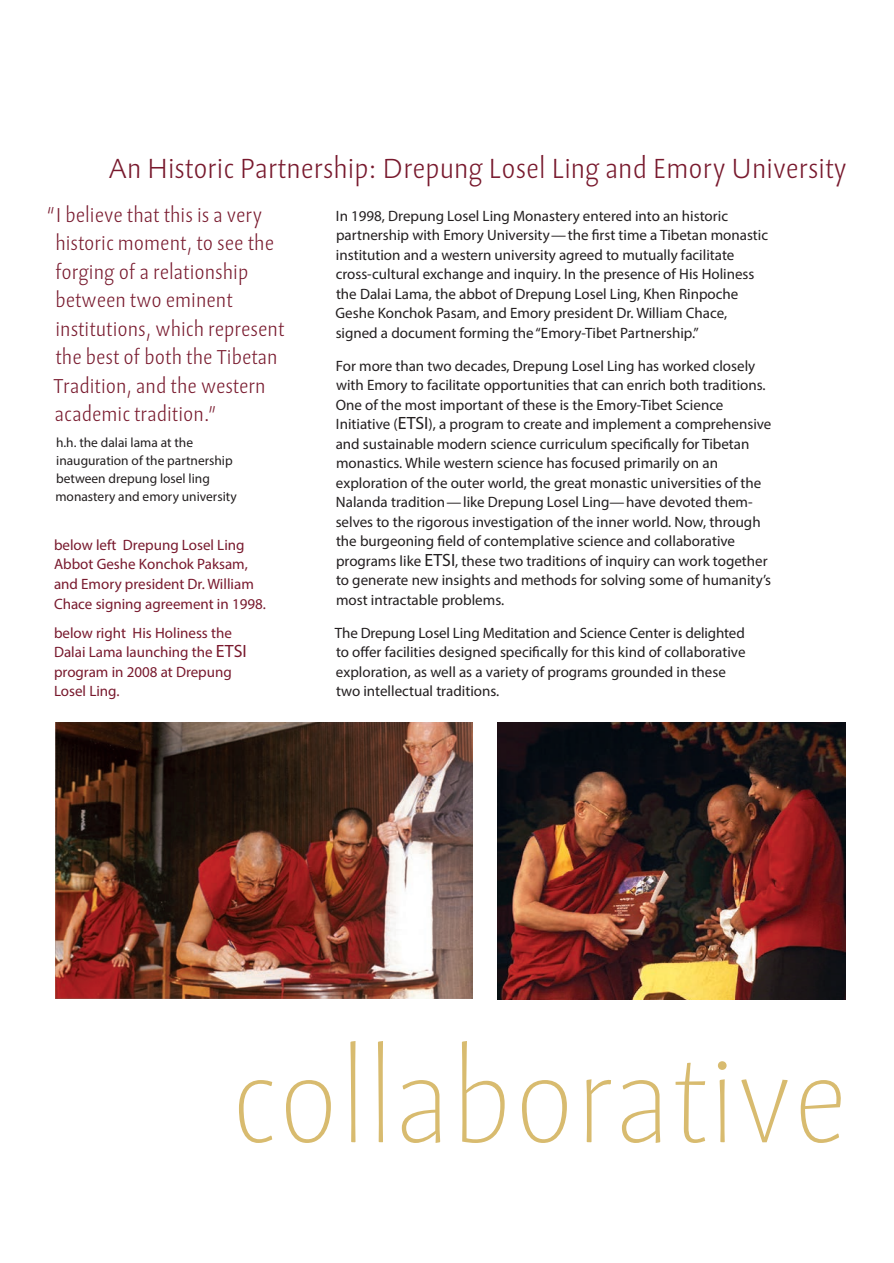
<style>
.page{position:relative;width:894px;height:1263px;background:#fff}
.page>*{position:absolute;margin:0;border:0;box-sizing:border-box;transform-origin:0 0}
.t1{font:200 144.6px "Grotext KLTF";color:#d8bb6f}
.t2{font:300 33px "Grotext KLTF";color:#78192d}
.t3{font:300 24px/28.5px "Grotext KLTF";color:#78192d}
.t4{font:15px/19.5px "Myriad Pro";color:#231f20}
.t5{font:15px/19.5px "Myriad Pro";color:#78192d}
.t6{font:13.35px/18px "Myriad Pro";color:#231f20}
.s1{font-family:"Myriad Pro Regular SC990";font-size:17.85px}
</style>
<div class="page">
<img style="left:55px;top:722px;width:417px;height:277px">
<img style="left:497px;top:722px;width:347px;height:277px">
<h2 class="t2" style="left:108px;top:149px;width:739px">An Historic Partnership: Drepung Losel Ling and Emory University</h2>
<h3 class="t3" style="left:46px;top:200px;width:239px">“I believe that this is a very historic moment, to see the forging of a relationship between two eminent institutions, which represent the best of both the Tibetan<br>Tradition, and the western academic tradition.”</h3>
<p class="t6" style="left:55px;top:433px;width:183px">h.h. the dalai lama at the inauguration of the partnership between drepung losel ling monastery and emory university</p>
<p class="t5" style="left:54px;top:535px;width:213px">below left Drepung Losel Ling<br>Abbot Geshe Konchok Paksam, and Emory president Dr. William<br>Chace signing agreement in 1998.</p>
<p class="t5" style="left:54px;top:623px;width:194px">below right His Holiness the<br>Dalai Lama launching the <span class="s1">ETSI </span>program in 2008 at Drepung<br>Losel Ling.</p>
<p class="t4" style="left:335px;top:205px;width:434px">In 1998, Drepung Losel Ling Monastery entered into an historic partnership with Emory University—the first time a Tibetan monastic institution and a western university agreed to mutually facilitate cross-cultural exchange and inquiry. In the presence of His Holiness the Dalai Lama, the abbot of Drepung Losel Ling, Khen Rinpoche Geshe Konchok Pasam, and Emory president Dr. William Chace, signed a document forming the “Emory-Tibet Partnership.”</p>
<p class="t4" style="left:335px;top:355px;width:437px">For more than two decades, Drepung Losel Ling has worked closely with Emory to facilitate opportunities that can enrich both traditions.<br>One of the most important of these is the Emory-Tibet Science Initiative (<span class="s1">ETSI</span>), a program to create and implement a comprehensive and sustainable modern science curriculum specifically for Tibetan monastics. While western science has focused primarily on an exploration of the outer world, the great monastic universities of the Nalanda tradition—like Drepung Losel Ling—have devoted them&shy;selves to the rigorous investigation of the inner world. Now, through the burgeoning field of contemplative science and collaborative programs like <span class="s1">ETSI</span>, these two traditions of inquiry can work together to generate new insights and methods for solving some of humanity’s most intractable problems.</p>
<p class="t4" style="left:335px;top:622px;width:412px">The Drepung Losel Ling Meditation and Science Center is delighted to offer facilities designed specifically for this kind of collaborative exploration, as well as a variety of programs grounded in these two intellectual traditions.</p>
<h1 class="t1" style="left:230px;top:1012px;width:619px">collaborative</h1>
</div>
